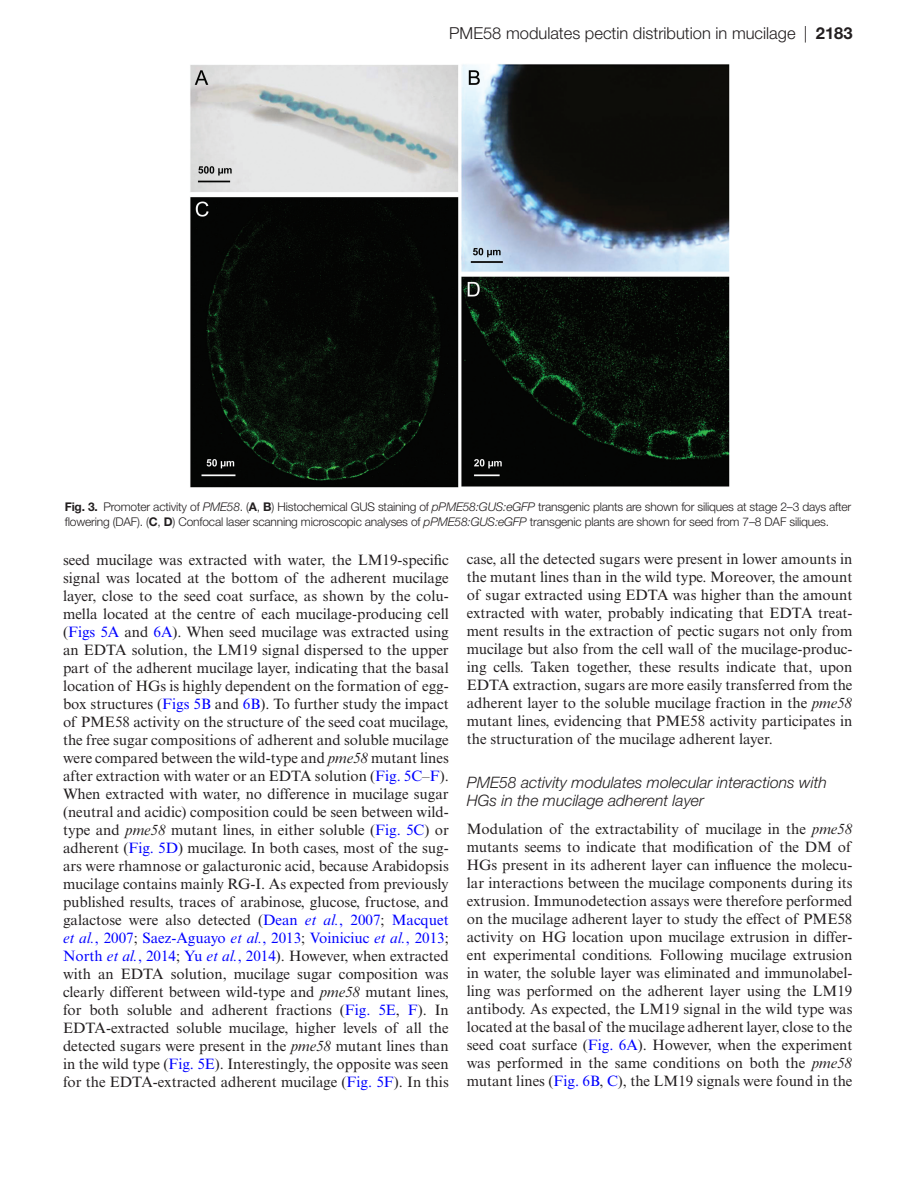
<style>
.page{position:relative;width:919px;height:1187px;background:#fff}
.page>*{position:absolute;margin:0;border:0;box-sizing:border-box;transform-origin:0 0}
.t1{font:300 16.5px "Helvetica Neue LT Std";color:#231f20}
.t2{font:italic 300 15.75px/18px "Helvetica Neue LT Std";color:#231f20}
.t3{font:15px/18px "Times New Roman MT Std";color:#231f20;text-align:justify}
.t4{font:300 12px/15px "Helvetica Neue LT Std";letter-spacing:-.015em;color:#231f20}
.s1{font-weight:700}
.s2{font-style:italic}
.s3{color:#00f}
.s4{font-style:italic;color:#00f}
</style>
<div class="page">
<img style="left:190px;top:64px;width:539px;height:423px">
<p class="t1" style="left:449px;top:23px;width:405px">PME58 modulates pectin distribution in mucilage | <span class="s1">2183</span></p>
<p class="t4" style="left:65px;top:499px;width:788px"><span class="s1">Fig. 3.</span> Promoter activity of <span class="s2">PME58</span>. (<span class="s1">A</span>, <span class="s1">B</span>) Histochemical GUS staining of <span class="s2">pPME58:GUS:eGFP</span> transgenic plants are shown for siliques at stage 2–3 days after flowering (DAF). (<span class="s1">C</span>, <span class="s1">D</span>) Confocal laser scanning microscopic analyses of <span class="s2">pPME58:GUS:eGFP</span> transgenic plants are shown for seed from 7–8 DAF siliques.</p>
<p class="t3" style="left:63px;top:550px;width:387px">seed mucilage was extracted with water, the LM19-specific signal was located at the bottom of the adherent mucilage layer, close to the seed coat surface, as shown by the colu&shy;mella located at the centre of each mucilage-producing cell (<span class="s3">Figs 5A</span> and <span class="s3">6A</span>). When seed mucilage was extracted using an EDTA solution, the LM19 signal dispersed to the upper part of the adherent mucilage layer, indicating that the basal location of HGs is highly dependent on the formation of egg&shy;box structures (<span class="s3">Figs 5B</span> and <span class="s3">6B</span>). To further study the impact of PME58 activity on the structure of the seed coat mucilage, the free sugar compositions of adherent and soluble mucilage were compared between the wild-type and <span class="s2">pme58</span> mutant lines after extraction with water or an EDTA solution (<span class="s3">Fig. 5C</span>–<span class="s3">F</span>).<br>When extracted with water, no difference in mucilage sugar (neutral and acidic) composition could be seen between wild&shy;type and <span class="s2">pme58</span> mutant lines, in either soluble (<span class="s3">Fig. 5C</span>) or adherent (<span class="s3">Fig. 5D</span>) mucilage. In both cases, most of the sug&shy;ars were rhamnose or galacturonic acid, because Arabidopsis mucilage contains mainly RG-I. As expected from previously published results, traces of arabinose, glucose, fructose, and galactose were also detected (<span class="s3">Dean</span> <span class="s4">et al.</span><span class="s3">, 2007</span>; <span class="s3">Macquet </span><span class="s4">et al.</span><span class="s3">, 2007</span>; <span class="s3">Saez-Aguayo</span> <span class="s4">et al.</span><span class="s3">, 2013</span>; <span class="s3">Voiniciuc</span> <span class="s4">et al.</span><span class="s3">, 2013</span>; <span class="s3">North</span> <span class="s4">et al.</span><span class="s3">, 2014</span>; <span class="s3">Yu</span> <span class="s4">et al.</span><span class="s3">, 2014</span>). However, when extracted with an EDTA solution, mucilage sugar composition was clearly different between wild-type and <span class="s2">pme58</span> mutant lines, for both soluble and adherent fractions (<span class="s3">Fig. 5E</span>, <span class="s3">F</span>). In EDTA-extracted soluble mucilage, higher levels of all the detected sugars were present in the <span class="s2">pme58</span> mutant lines than in the wild type (<span class="s3">Fig. 5E</span>). Interestingly, the opposite was seen for the EDTA-extracted adherent mucilage (<span class="s3">Fig. 5F</span>). In this</p>
<p class="t3" style="left:466px;top:550px;width:387px">case, all the detected sugars were present in lower amounts in the mutant lines than in the wild type. Moreover, the amount of sugar extracted using EDTA was higher than the amount extracted with water, probably indicating that EDTA treat&shy;ment results in the extraction of pectic sugars not only from mucilage but also from the cell wall of the mucilage-produc&shy;ing cells. Taken together, these results indicate that, upon EDTA extraction, sugars are more easily transferred from the adherent layer to the soluble mucilage fraction in the <span class="s2">pme58 </span>mutant lines, evidencing that PME58 activity participates in the structuration of the mucilage adherent layer.</p>
<p class="t2" style="left:466px;top:772px;width:361px">PME58 activity modulates molecular interactions with<br>HGs in the mucilage adherent layer</p>
<p class="t3" style="left:466px;top:820px;width:387px">Modulation of the extractability of mucilage in the <span class="s2">pme58 </span>mutants seems to indicate that modification of the DM of HGs present in its adherent layer can influence the molecu&shy;lar interactions between the mucilage components during its extrusion. Immunodetection assays were therefore performed on the mucilage adherent layer to study the effect of PME58 activity on HG location upon mucilage extrusion in differ&shy;ent experimental conditions. Following mucilage extrusion in water, the soluble layer was eliminated and immunolabel&shy;ling was performed on the adherent layer using the LM19 antibody. As expected, the LM19 signal in the wild type was located at the basal of the mucilage adherent layer, close to the seed coat surface (<span class="s3">Fig. 6A</span>). However, when the experiment was performed in the same conditions on both the <span class="s2">pme58 </span>mutant lines (<span class="s3">Fig. 6B</span>, <span class="s3">C</span>), the LM19 signals were found in the</p>
</div>
